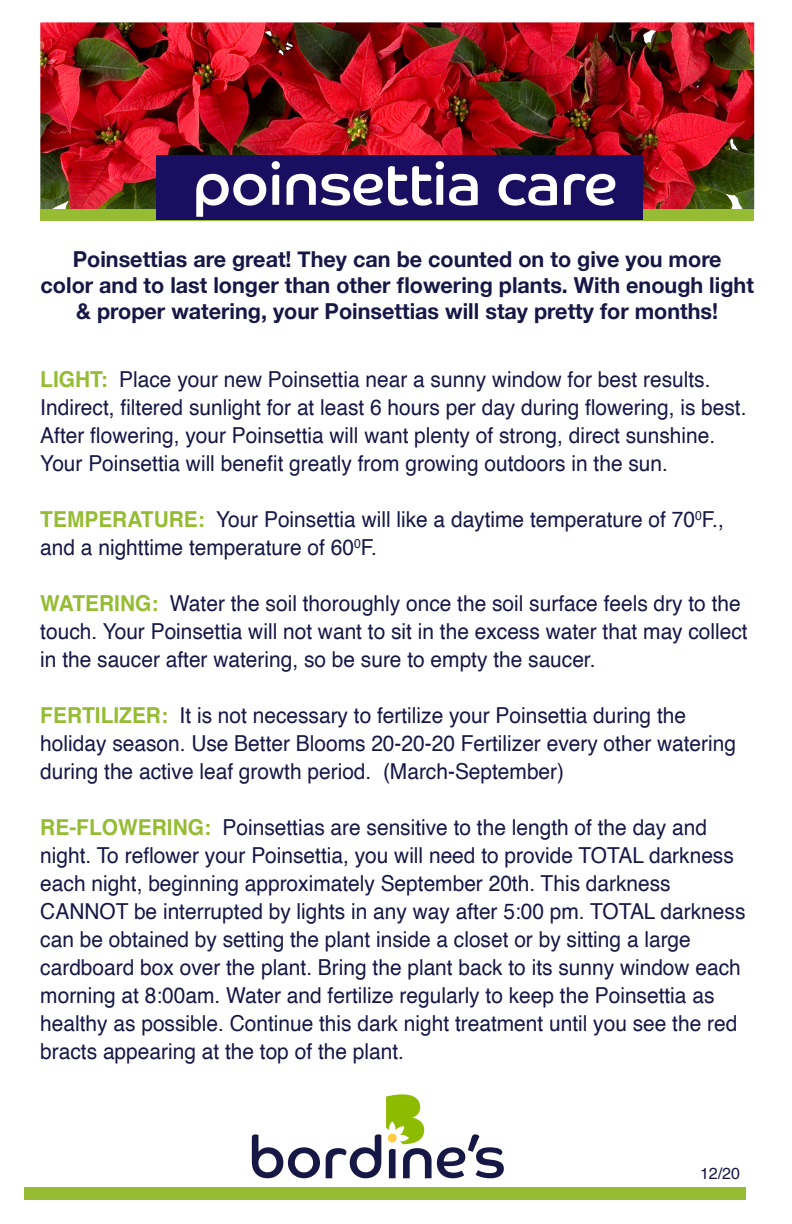
<style>
.page{position:relative;width:792px;height:1224px;background:#fff}
.page>*{position:absolute;margin:0;border:0;box-sizing:border-box;transform-origin:0 0}
.t1{font:60px "Co Headline";color:#fff}
.t2{font:22px/28px "Helvetica";color:#171746;scale:.95 1}
.t3{font:700 22px/26px "Helvetica Neue";color:#171746;text-align:center}
.t4{font:16px "Helvetica";color:#171746}
.s1{font-weight:700;color:#96bc33}
</style>
<div class="page">
<img style="left:40px;top:22px;width:714px;height:187px">
<svg style="left:40px;top:209px;width:714px;height:12px;background:#85a439"></svg>
<div style="left:24px;top:1187px;width:722px;height:12px;background:#96bc33"></div>
<div style="left:156px;top:155px;width:486px;height:64px;background:#1a0e60"></div>
<svg style="left:252px;top:1134px;width:68px;height:44px"></svg>
<svg style="left:326px;top:1094px;width:178px;height:84px"></svg>
<div style="left:388px;top:1134px;width:9px;height:9px;background:#ffcd41;border-radius:50%"></div>
<p class="t1" style="left:194px;top:148px;width:425px">poinsettia care</p>
<p class="t3" style="left:73px;top:247px;width:650px">Poinsettias are great! They can be counted on to give you more</p>
<p class="t3" style="left:41px;top:273px;width:715px">color and to last longer than other flowering plants. With enough light &amp; proper watering, your Poinsettias will stay pretty for months!</p>
<p class="t2" style="left:40px;top:366px;width:707px"><span class="s1">LIGHT:</span> Place your new Poinsettia near a sunny window for best results.</p>
<p class="t2" style="left:40px;top:394px;width:745px">Indirect, filtered sunlight for at least 6 hours per day during flowering, is best.<br>After flowering, your Poinsettia will want plenty of strong, direct sunshine.<br>Your Poinsettia will benefit greatly from growing outdoors in the sun.</p>
<p class="t2" style="left:40px;top:506px;width:721px"><span class="s1">TEMPERATURE:</span> Your Poinsettia will like a daytime temperature of 70<sup>0</sup>F.,</p>
<p class="t2" style="left:40px;top:534px;width:356px">and a nighttime temperature of 60<sup>0</sup>F.</p>
<p class="t2" style="left:40px;top:590px;width:746px"><span class="s1">WATERING:</span> Water the soil thoroughly once the soil surface feels dry to the touch. Your Poinsettia will not want to sit in the excess water that may collect in the saucer after watering, so be sure to empty the saucer.</p>
<p class="t2" style="left:40px;top:702px;width:734px"><span class="s1">FERTILIZER:</span> It is not necessary to fertilize your Poinsettia during the holiday season. Use Better Blooms 20-20-20 Fertilizer every other watering during the active leaf growth period. (March-September)</p>
<p class="t2" style="left:40px;top:814px;width:744px"><span class="s1">RE-FLOWERING:</span> Poinsettias are sensitive to the length of the day and night. To reflower your Poinsettia, you will need to provide TOTAL darkness each night, beginning approximately September 20th. This darkness CANNOT be interrupted by lights in any way after 5:00 pm. TOTAL darkness can be obtained by setting the plant inside a closet or by sitting a large cardboard box over the plant. Bring the plant back to its sunny window each morning at 8:00am. Water and fertilize regularly to keep the Poinsettia as healthy as possible. Continue this dark night treatment until you see the red bracts appearing at the top of the plant.</p>
<p class="t4" style="left:700px;top:1161px;width:42px">12/20</p>
</div>
